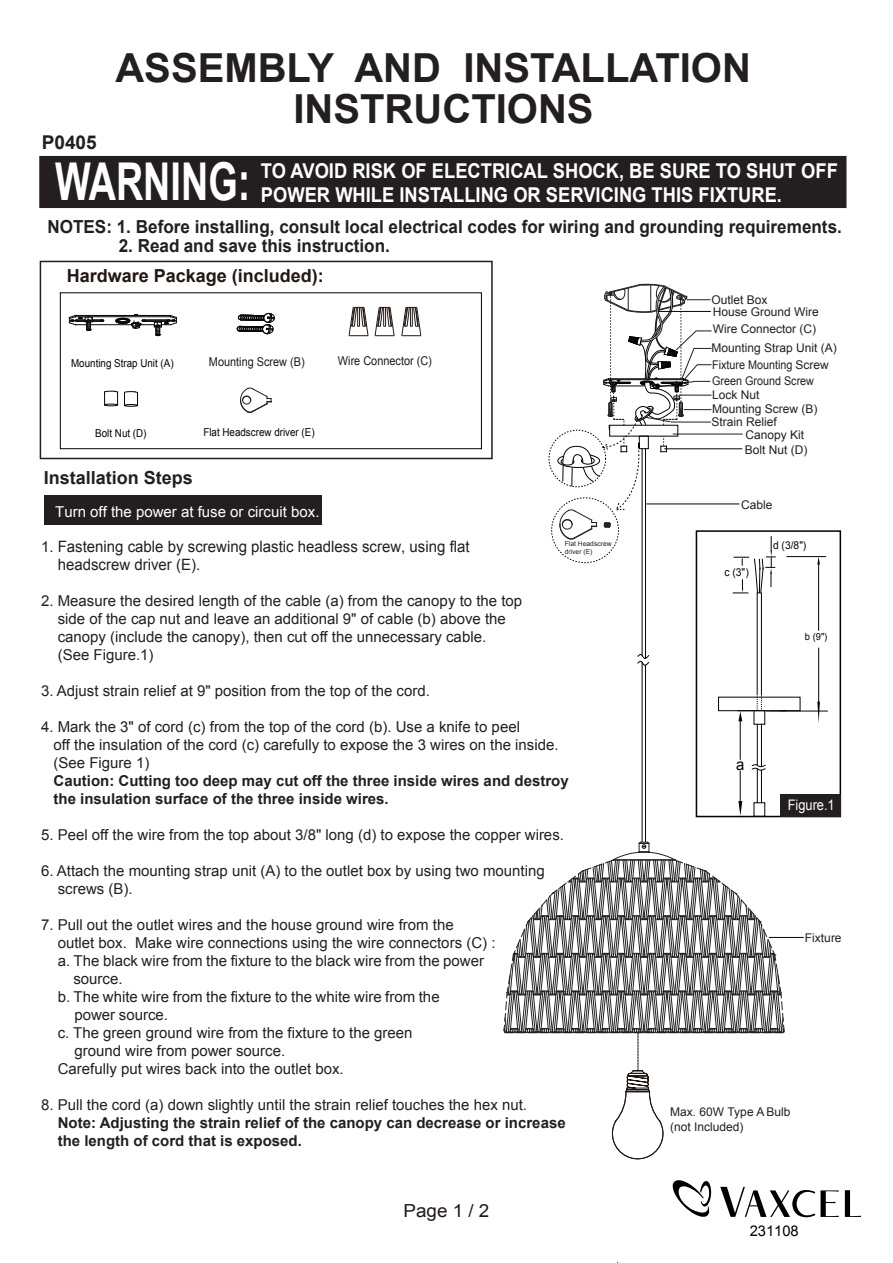
<style>
.page{position:relative;width:893px;height:1263px;background:#fff}
.page>*{position:absolute;margin:0;border:0;box-sizing:border-box;transform-origin:0 0}
.t1{font:700 52.2px "Arial";color:#fff;scale:.72 1}
.t2{font:700 40.05px/41.1px "Arial";color:#231f20;text-align:center}
.t3{font:700 20.4px/24.6px "Arial";color:#fff;scale:.9 1}
.t4{font:700 19.05px "Arial";color:#231f20}
.t5{font:700 18px "Arial";color:#231f20;scale:.95 1}
.t6{font:700 18px "Arial";color:#211814}
.t7{font:700 18px "Arial";color:#231f20}
.t8{font:18px "Arial";color:#211814;scale:1.05 1}
.t9{font:15.75px "Arial";color:#040503;scale:.95 1}
.t10{font:15.6px/18px "Arial";color:#231f20;scale:.96 1}
.t11{font:15px/18px "Arial";color:#231f20}
.t12{font:700 15px/18px "Arial";color:#231f20}
.t13{font:15px "Arial";color:#fff}
.t14{font:14.7px "Arial";color:#000}
.t15{font:14.55px "Arial";color:#fff;scale:.88 1}
.t16{font:12.15px "Arial";color:#211814;scale:.9 1}
.t17{font:12px/15px "Arial";color:#231f20}
.t18{font:12px/14.2px "Arial";color:#231f20;scale:.9 1}
.t19{font:10.95px "Arial";color:#030303;scale:.9 1}
.t20{font:10.95px "Arial";color:#040503;scale:.95 1}
.t21{font:10.8px "Arial";color:#040503;scale:.95 1}
.t22{font:9.9px "Arial";color:#040503;scale:.95 1}
.t23{font:6.75px/8.1px "Arial";color:#231f20}
.s1{font-size:15px}
</style>
<div class="page">
<div style="left:39px;top:156px;width:807px;height:52px;background:#231f20"></div>
<div style="left:60px;top:292px;width:422px;height:157px;border:1px solid #000"></div>
<div style="left:40px;top:261px;width:453px;height:198px;border:2px solid #231f20"></div>
<div style="left:44px;top:496px;width:278px;height:29px;background:#231f20"></div>
<hr style="left:673px;top:434px;width:70px;height:1px;background:#231f20">
<hr style="left:647px;top:504px;width:92px;height:1px;background:#050504">
<hr style="left:665px;top:448px;width:77px;height:1px;background:#050504">
<hr style="left:645px;top:449px;width:1px;height:209px;background:#030303">
<hr style="left:645px;top:665px;width:1px;height:176px;background:#030303">
<hr style="left:642px;top:449px;width:1px;height:206px;background:#030303">
<hr style="left:642px;top:662px;width:1px;height:179px;background:#030303">
<svg style="left:637px;top:654px;width:12px;height:12px"></svg>
<hr style="left:740px;top:720px;width:1px;height:40px;background:#040503">
<hr style="left:740px;top:771px;width:1px;height:30px;background:#040503">
<div style="left:757px;top:592px;width:5px;height:103px;border:1px solid #040503"></div>
<svg style="left:738px;top:801px;width:5px;height:13px"></svg>
<svg style="left:817px;top:557px;width:3px;height:8px"></svg>
<hr style="left:818px;top:564px;width:1px;height:67px;background:#040503">
<svg style="left:817px;top:701px;width:3px;height:22px"></svg>
<hr style="left:818px;top:648px;width:1px;height:54px;background:#040503">
<hr style="left:766px;top:711px;width:62px;height:1px;background:#040503">
<hr style="left:786px;top:556px;width:40px;height:1px;background:#040503">
<svg style="left:733px;top:536px;width:43px;height:58px"></svg>
<div style="left:696px;top:530px;width:145px;height:287px;border:2px solid #040503"></div>
<svg style="left:737px;top:695px;width:32px;height:28px"></svg>
<div style="left:780px;top:794px;width:60px;height:23px;background:#231f20"></div>
<div style="left:718px;top:697px;width:82px;height:14px;border:1px solid #030303"></div>
<hr style="left:761px;top:724px;width:1px;height:42px;background:#030303">
<hr style="left:761px;top:770px;width:1px;height:33px;background:#030303">
<hr style="left:757px;top:724px;width:1px;height:41px;background:#030303">
<hr style="left:757px;top:769px;width:1px;height:34px;background:#030303">
<svg style="left:752px;top:764px;width:13px;height:7px"></svg>
<div style="left:754px;top:710px;width:11px;height:14px;border:1px solid #030303"></div>
<svg style="left:104px;top:391px;width:14px;height:15px"></svg>
<svg style="left:124px;top:391px;width:14px;height:16px"></svg>
<svg style="left:240px;top:388px;width:32px;height:25px"></svg>
<hr style="left:75px;top:315px;width:95px;height:1px;background:#090606">
<hr style="left:76px;top:324px;width:56px;height:1px;background:#090606">
<svg style="left:69px;top:315px;width:35px;height:16px"></svg>
<hr style="left:75px;top:316px;width:95px;height:1px;background:#090606">
<svg style="left:115px;top:314px;width:62px;height:22px"></svg>
<svg style="left:237px;top:313px;width:38px;height:21px"></svg>
<svg style="left:401px;top:307px;width:20px;height:29px"></svg>
<svg style="left:375px;top:307px;width:20px;height:29px"></svg>
<svg style="left:349px;top:307px;width:19px;height:29px"></svg>
<svg style="left:557px;top:283px;width:155px;height:256px"></svg>
<hr style="left:769px;top:937px;width:34px;height:1px;background:#050504">
<svg style="left:504px;top:842px;width:280px;height:318px"></svg>
<svg style="left:845px;top:1190px;width:16px;height:27px"></svg>
<svg style="left:720px;top:1187px;width:119px;height:30px"></svg>
<svg style="left:673px;top:1180px;width:38px;height:37px"></svg>
<h2 class="t2" style="left:115px;top:48px;width:637px">ASSEMBLY AND INSTALLATION<br>INSTRUCTIONS</h2>
<p class="t4" style="left:42px;top:129px;width:57px">P0405</p>
<h1 class="t1" style="left:55px;top:147px;width:273px">WARNING:</h1>
<h3 class="t3" style="left:261px;top:159px;width:643px">TO AVOID RISK OF ELECTRICAL SHOCK, BE SURE TO SHUT OFF<br>POWER WHILE INSTALLING OR SERVICING THIS FIXTURE.</h3>
<p class="t5" style="left:47px;top:214px;width:838px">NOTES: 1. Before installing, consult local electrical codes for wiring and grounding requirements.</p>
<p class="t5" style="left:119px;top:234px;width:287px">2. Read and save this instruction.</p>
<p class="t6" style="left:67px;top:264px;width:259px">Hardware Package (included):</p>
<p class="t19" style="left:71px;top:355px;width:115px">Mounting Strap Unit (A)</p>
<p class="t16" style="left:209px;top:354px;width:108px">Mounting Screw (B)</p>
<p class="t16" style="left:338px;top:353px;width:106px">Wire Connector (C)</p>
<p class="t19" style="left:95px;top:425px;width:58px">Bolt Nut (D)</p>
<p class="t19" style="left:203px;top:425px;width:125px">Flat Headscrew driver (E)</p>
<p class="t7" style="left:44px;top:466px;width:151px">Installation Steps</p>
<p class="t13" style="left:55px;top:501px;width:266px">Turn off the power at fuse or circuit box.</p>
<p class="t10" style="left:58px;top:538px;width:431px;text-indent:-17px"><span class="s1">1.</span> Fastening cable by screwing plastic headless screw, using flat headscrew driver (E).</p>
<p class="t11" style="left:58px;top:592px;width:466px;text-indent:-17px">2. Measure the desired length of the cable (a) from the canopy to the top side of the cap nut and leave an additional 9" of cable (b) above the canopy (include the canopy), then cut off the unnecessary cable.<br>(See Figure.1)</p>
<p class="t11" style="left:41px;top:682px;width:390px">3. Adjust strain relief at 9" position from the top of the cord.</p>
<p class="t11" style="left:54px;top:718px;width:506px;text-indent:-13px">4. Mark the 3" of cord (c) from the top of the cord (b). Use a knife to peel<br>off the insulation of the cord (c) carefully to expose the 3 wires on the inside. (See Figure 1)</p>
<p class="t12" style="left:54px;top:772px;width:517px">Caution: Cutting too deep may cut off the three inside wires and destroy the insulation surface of the three inside wires.</p>
<p class="t11" style="left:41px;top:826px;width:524px">5. Peel off the wire from the top about 3/8" long (d) to expose the copper wires.</p>
<p class="t11" style="left:58px;top:862px;width:488px;text-indent:-17px">6. Attach the mounting strap unit (A) to the outlet box by using two mounting screws (B).</p>
<p class="t11" style="left:41px;top:916px;width:414px">7. Pull out the outlet wires and the house ground wire from the</p>
<p class="t11" style="left:58px;top:934px;width:439px">outlet box. Make wire connections using the wire connectors (C) :</p>
<p class="t11" style="left:58px;top:952px;width:428px">a. The black wire from the fixture to the black wire from the power</p>
<p class="t11" style="left:73px;top:970px;width:51px">source.</p>
<p class="t11" style="left:58px;top:988px;width:383px">b. The white wire from the fixture to the white wire from the</p>
<p class="t11" style="left:74px;top:1006px;width:95px">power source.</p>
<p class="t11" style="left:58px;top:1024px;width:356px">c. The green ground wire from the fixture to the green</p>
<p class="t11" style="left:74px;top:1042px;width:212px">ground wire from power source.</p>
<p class="t11" style="left:58px;top:1060px;width:287px">Carefully put wires back into the outlet box.</p>
<p class="t11" style="left:41px;top:1096px;width:488px">8. Pull the cord (a) down slightly until the strain relief touches the hex nut.</p>
<p class="t12" style="left:58px;top:1114px;width:509px">Note: Adjusting the strain relief of the canopy can decrease or increase the length of cord that is exposed.</p>
<p class="t23" style="left:565px;top:539px;width:48px">Flat Headscrew driver (E)</p>
<p class="t8" style="left:404px;top:1199px;width:83px">Page 1 / 2</p>
<p class="t17" style="left:711px;top:292px;width:58px">Outlet Box</p>
<p class="t17" style="left:711px;top:341px;width:127px">Mounting Strap Unit (A)</p>
<p class="t18" style="left:712px;top:374px;width:119px">Green Ground Screw<br>Lock Nut<br>Mounting Screw (B)</p>
<p class="t17" style="left:713px;top:304px;width:108px">House Ground Wire</p>
<p class="t17" style="left:713px;top:322px;width:105px">Wire Connector (C)</p>
<p class="t18" style="left:712px;top:357px;width:131px">Fixture Mounting Screw</p>
<p class="t17" style="left:711px;top:415px;width:67px">Strain Relief</p>
<p class="t17" style="left:745px;top:428px;width:60px">Canopy Kit</p>
<p class="t17" style="left:745px;top:443px;width:64px">Bolt Nut (D)</p>
<p class="t17" style="left:741px;top:498px;width:33px">Cable</p>
<p class="t20" style="left:724px;top:565px;width:27px">c (3")</p>
<p class="t21" style="left:773px;top:538px;width:37px">d (3/8")</p>
<p class="t22" style="left:805px;top:630px;width:25px">b (9")</p>
<p class="t9" style="left:736px;top:754px;width:10px">a</p>
<p class="t15" style="left:788px;top:795px;width:55px">Figure.1</p>
<p class="t17" style="left:805px;top:930px;width:38px">Fixture</p>
<p class="t17" style="left:670px;top:1104px;width:122px">Max. 60W Type A Bulb (not Included)</p>
<p class="t14" style="left:750px;top:1221px;width:51px">231108</p>
</div>
